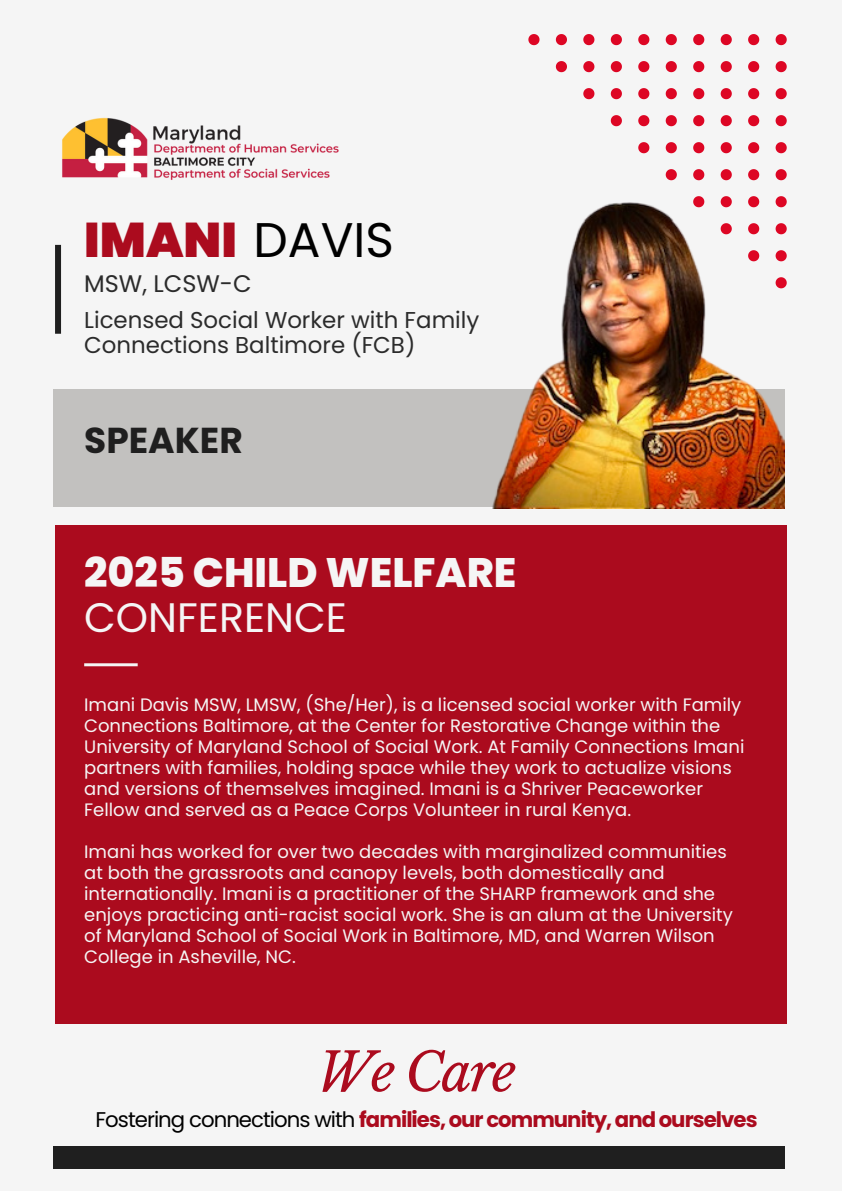
<style>
.page{position:relative;width:842px;height:1191px;background:#fff}
.page>*{position:absolute;margin:0;border:0;box-sizing:border-box;transform-origin:0 0}
.t1{font:italic 53.3px "Libre Baskerville";letter-spacing:-.045em;color:#ab0b1e}
.t2{font:900 48.6px "Poppins";color:#ab0b1e}
.t3{font:800 41.1px/44.8px "Poppins";color:#f5f5f5}
.t4{font:700 36px "Poppins";color:#1f1f1f}
.t5{font:24px "Poppins";color:#2b2b2b}
.t6{font:22.9px/25px "Poppins";color:#2b2b2b}
.t7{font:700 21.3px "Poppins";letter-spacing:-.045em;color:#ab0b1e}
.t8{font:18px/21px "Poppins";color:#f5f5f5}
.s1{font-weight:400;color:#000}
.s2{font-weight:400}
</style>
<div class="page">
<div style="left:0;top:0;width:842px;height:1190px;background:#f5f5f5"></div>
<div style="left:53px;top:1146px;width:732px;height:22px;background:#1f1f1f"></div>
<div style="left:53px;top:390px;width:732px;height:117px;background:#c2c1bf"></div>
<svg style="left:776px;top:88px;width:10px;height:11px"></svg>
<svg style="left:748px;top:88px;width:11px;height:11px"></svg>
<svg style="left:721px;top:88px;width:11px;height:11px"></svg>
<svg style="left:693px;top:88px;width:11px;height:11px"></svg>
<svg style="left:666px;top:88px;width:11px;height:11px"></svg>
<svg style="left:638px;top:88px;width:11px;height:11px"></svg>
<svg style="left:611px;top:88px;width:11px;height:11px"></svg>
<svg style="left:583px;top:88px;width:11px;height:11px"></svg>
<svg style="left:776px;top:61px;width:10px;height:11px"></svg>
<svg style="left:748px;top:61px;width:11px;height:11px"></svg>
<svg style="left:721px;top:61px;width:11px;height:11px"></svg>
<svg style="left:693px;top:61px;width:11px;height:11px"></svg>
<svg style="left:666px;top:61px;width:11px;height:11px"></svg>
<svg style="left:638px;top:61px;width:11px;height:11px"></svg>
<svg style="left:611px;top:61px;width:11px;height:11px"></svg>
<svg style="left:583px;top:61px;width:11px;height:11px"></svg>
<svg style="left:556px;top:61px;width:11px;height:11px"></svg>
<svg style="left:776px;top:34px;width:10px;height:11px"></svg>
<svg style="left:748px;top:34px;width:11px;height:11px"></svg>
<svg style="left:721px;top:34px;width:11px;height:11px"></svg>
<svg style="left:693px;top:34px;width:11px;height:11px"></svg>
<svg style="left:666px;top:34px;width:11px;height:11px"></svg>
<svg style="left:638px;top:34px;width:11px;height:11px"></svg>
<svg style="left:611px;top:34px;width:11px;height:11px"></svg>
<svg style="left:583px;top:34px;width:11px;height:11px"></svg>
<svg style="left:556px;top:34px;width:11px;height:11px"></svg>
<svg style="left:528px;top:34px;width:11px;height:11px"></svg>
<div style="left:55px;top:525px;width:732px;height:499px;background:#ab0b1e"></div>
<div style="left:55px;top:245px;width:6px;height:89px;background:#1f1f1f"></div>
<img style="left:62px;top:117px;width:277px;height:63px">
<hr style="left:84px;top:663px;width:54px;height:3px;background:#f5f5f5">
<img style="left:481px;top:115px;width:304px;height:393px">
<p class="t2" style="left:84px;top:206px;width:311px">IMANI <span class="s1">DAVIS</span></p>
<h6 class="t5" style="left:84px;top:266px;width:169px">MSW, LCSW-C</h6>
<h1 class="t6" style="left:84px;top:307px;width:397px">Licensed Social Worker with Family<br>Connections Baltimore (FCB)</h1>
<p class="t4" style="left:84px;top:415px;width:160px">SPEAKER</p>
<p class="t3" style="left:84px;top:550px;width:434px">2025 CHILD WELFARE<br><span class="s2">CONFERENCE</span></p>
<h4 class="t8" style="left:84px;top:693px;width:662px">Imani Davis MSW, LMSW, (She/Her), is a licensed social worker with Family Connections Baltimore, at the Center for Restorative Change within the University of Maryland School of Social Work. At Family Connections Imani partners with families, holding space while they work to actualize visions and versions of themselves imagined. Imani is a Shriver Peaceworker Fellow and served as a Peace Corps Volunteer in rural Kenya.</h4>
<h3 class="t8" style="left:84px;top:840px;width:650px">Imani has worked for over two decades with marginalized communities at both the grassroots and canopy levels, both domestically and internationally. Imani is a practitioner of the SHARP framework and she enjoys practicing anti-racist social work. She is an alum at the University of Maryland School of Social Work in Baltimore, MD, and Warren Wilson College in Asheville, NC.</h3>
<h5 class="t1" style="left:317px;top:1039px;width:201px">We Care</h5>
<p class="t7" style="left:96px;top:1104px;width:663px"><span class="s1">Fostering connections with</span> families, our community, and ourselves</p>
</div>
